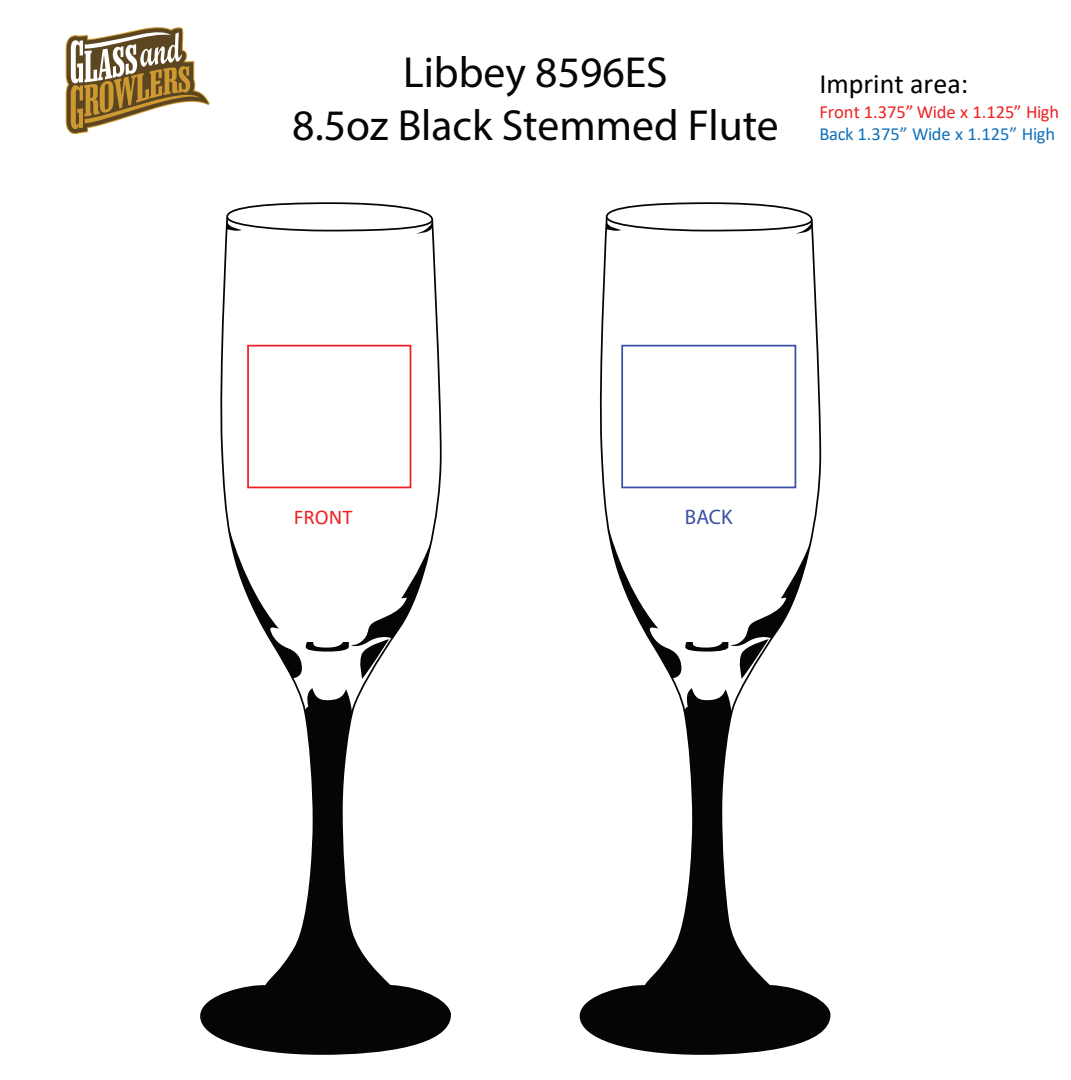
<style>
.page{position:relative;width:1071px;height:1080px;background:#fff}
.page>*{position:absolute;margin:0;border:0;box-sizing:border-box;transform-origin:0 0}
.t1{font:43.57px/52.3px "Myriad Pro";color:#050504;text-align:center}
.t2{font:28px "Calibri";color:#000}
.t3{font:21px "Calibri";color:#ee2123}
.t4{font:21px "Myriad Pro";color:#3a50a2}
.t5{font:18.55px "Calibri";color:#ee2123}
.t6{font:18.55px "Calibri";letter-spacing:-.01em;color:#1170b9}
</style>
<div class="page">
<svg style="left:579px;top:228px;width:252px;height:827px"></svg>
<svg style="left:605px;top:202px;width:208px;height:32px"></svg>
<svg style="left:581px;top:688px;width:249px;height:366px"></svg>
<svg style="left:608px;top:524px;width:203px;height:155px"></svg>
<svg style="left:200px;top:234px;width:251px;height:821px"></svg>
<svg style="left:225px;top:202px;width:209px;height:32px"></svg>
<svg style="left:201px;top:688px;width:249px;height:366px"></svg>
<svg style="left:228px;top:524px;width:203px;height:155px"></svg>
<div style="left:621px;top:345px;width:175px;height:143px;border:2px solid #3a50a2"></div>
<div style="left:247px;top:345px;width:164px;height:143px;border:2px solid #ee2123"></div>
<svg style="left:66px;top:27px;width:144px;height:107px"></svg>
<p class="t1" style="left:292px;top:50px;width:488px">Libbey 8596ES<br>8.5oz Black Stemmed Flute</p>
<p class="t2" style="left:819px;top:74px;width:150px">Imprint area:</p>
<p class="t5" style="left:819px;top:105px;width:241px">Front 1.375” Wide x 1.125” High</p>
<p class="t6" style="left:819px;top:127px;width:237px">Back 1.375” Wide x 1.125” High</p>
<p class="t3" style="left:294px;top:510px;width:60px">FRONT</p>
<p class="t4" style="left:685px;top:509px;width:49px">BACK</p>
</div>
